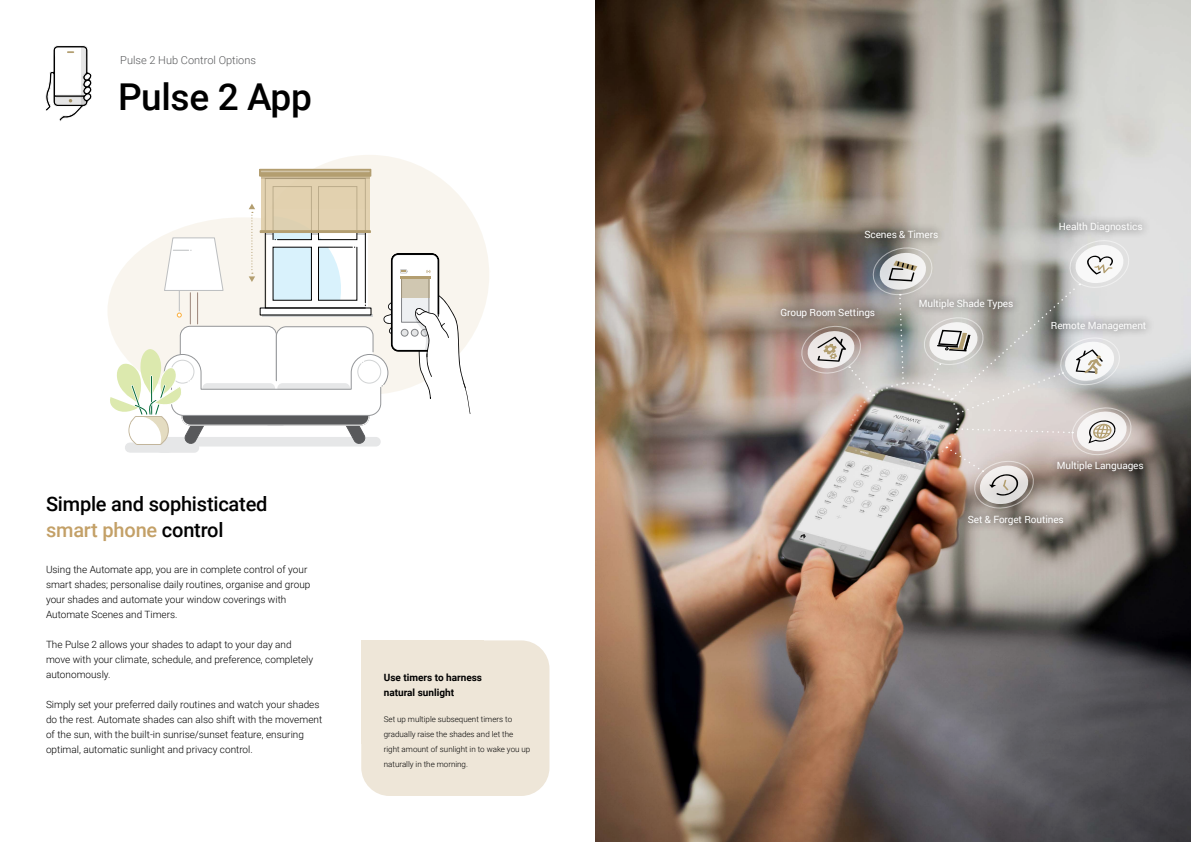
<style>
.page{position:relative;width:1191px;height:842px;background:#fff}
.page>*{position:absolute;margin:0;border:0;box-sizing:border-box;transform-origin:0 0}
.t1{font:500 37px "Roboto";letter-spacing:-.01em;color:#000}
.t2{font:500 20px/26px "Roboto";letter-spacing:-.01em;color:#000}
.t3{font:300 11px "Roboto";color:#58595b}
.t4{font:300 10px/15px "Roboto";color:#000}
.t5{font:10px "Roboto";letter-spacing:-.01em;color:#fff}
.t6{font:700 10px/15px "Roboto";color:#000}
.t7{font:300 8px/15px "Roboto";color:#000}
.s1{color:#c3a067}
</style>
<div class="page">
<img style="left:595px;top:0;width:596px;height:842px">
<img style="left:801px;top:240px;width:330px;height:268px">
<svg style="left:45px;top:45px;width:47px;height:76px"></svg>
<svg style="left:259px;top:155px;width:230px;height:184px"></svg>
<hr style="left:261px;top:176px;width:109px;height:3px;background:#796d4c">
<div style="left:260px;top:169px;width:111px;height:7px;background:#b39e70"></div>
<div style="left:259px;top:169px;width:112px;height:8px;border:1px solid #b39e70"></div>
<hr style="left:261px;top:171px;width:109px;height:1px;background:#fff">
<svg style="left:108px;top:178px;width:362px;height:275px"></svg>
<div style="left:361px;top:640px;width:188px;height:156px;background:#eee6d8;border-radius:28px"></div>
<div style="left:361px;top:640px;width:122px;height:104px;background:#eee6d8"></div>
<div style="left:772px;top:300px;width:111px;height:27px;background:#000;opacity:.75"></div>
<div style="left:856px;top:221px;width:90px;height:26px;background:#000;opacity:.75"></div>
<div style="left:910px;top:291px;width:111px;height:27px;background:#000;opacity:.75"></div>
<div style="left:1050px;top:213px;width:100px;height:28px;background:#000;opacity:.75"></div>
<div style="left:1042px;top:312px;width:112px;height:27px;background:#000;opacity:.75"></div>
<div style="left:1048px;top:453px;width:104px;height:27px;background:#000;opacity:.75"></div>
<div style="left:959px;top:507px;width:113px;height:27px;background:#000;opacity:.75"></div>
<p class="t3" style="left:120px;top:52px;width:137px">Pulse 2 Hub Control Options</p>
<h1 class="t1" style="left:118px;top:71px;width:195px">Pulse 2 App</h1>
<h2 class="t2" style="left:46px;top:490px;width:223px">Simple and sophisticated <span class="s1">smart phone</span> control</h2>
<p class="t4" style="left:46px;top:561px;width:266px">Using the Automate app, you are in complete control of your smart shades; personalise daily routines, organise and group your shades and automate your window coverings with Automate Scenes and Timers.</p>
<p class="t4" style="left:46px;top:636px;width:269px">The Pulse 2 allows your shades to adapt to your day and move with your climate, schedule, and preference, completely autonomously.</p>
<p class="t4" style="left:46px;top:696px;width:278px">Simply set your preferred daily routines and watch your shades do the rest. Automate shades can also shift with the movement of the sun, with the built-in sunrise/sunset feature, ensuring optimal, automatic sunlight and privacy control.</p>
<p class="t6" style="left:384px;top:670px;width:100px">Use timers to harness natural sunlight</p>
<p class="t7" style="left:384px;top:712px;width:148px">Set up multiple subsequent timers to gradually raise the shades and let the right amount of sunlight in to wake you up naturally in the morning.</p>
<p class="t5" style="left:864px;top:227px;width:75px">Scenes &amp; Timers</p>
<p class="t5" style="left:780px;top:306px;width:96px">Group Room Settings</p>
<p class="t5" style="left:918px;top:297px;width:96px">Multiple Shade Types</p>
<p class="t5" style="left:1058px;top:220px;width:85px">Health Diagnostics</p>
<p class="t5" style="left:1050px;top:318px;width:97px">Remote Management</p>
<p class="t5" style="left:1056px;top:459px;width:88px">Multiple Languages</p>
<p class="t5" style="left:967px;top:512px;width:98px">Set &amp; Forget Routines</p>
</div>
